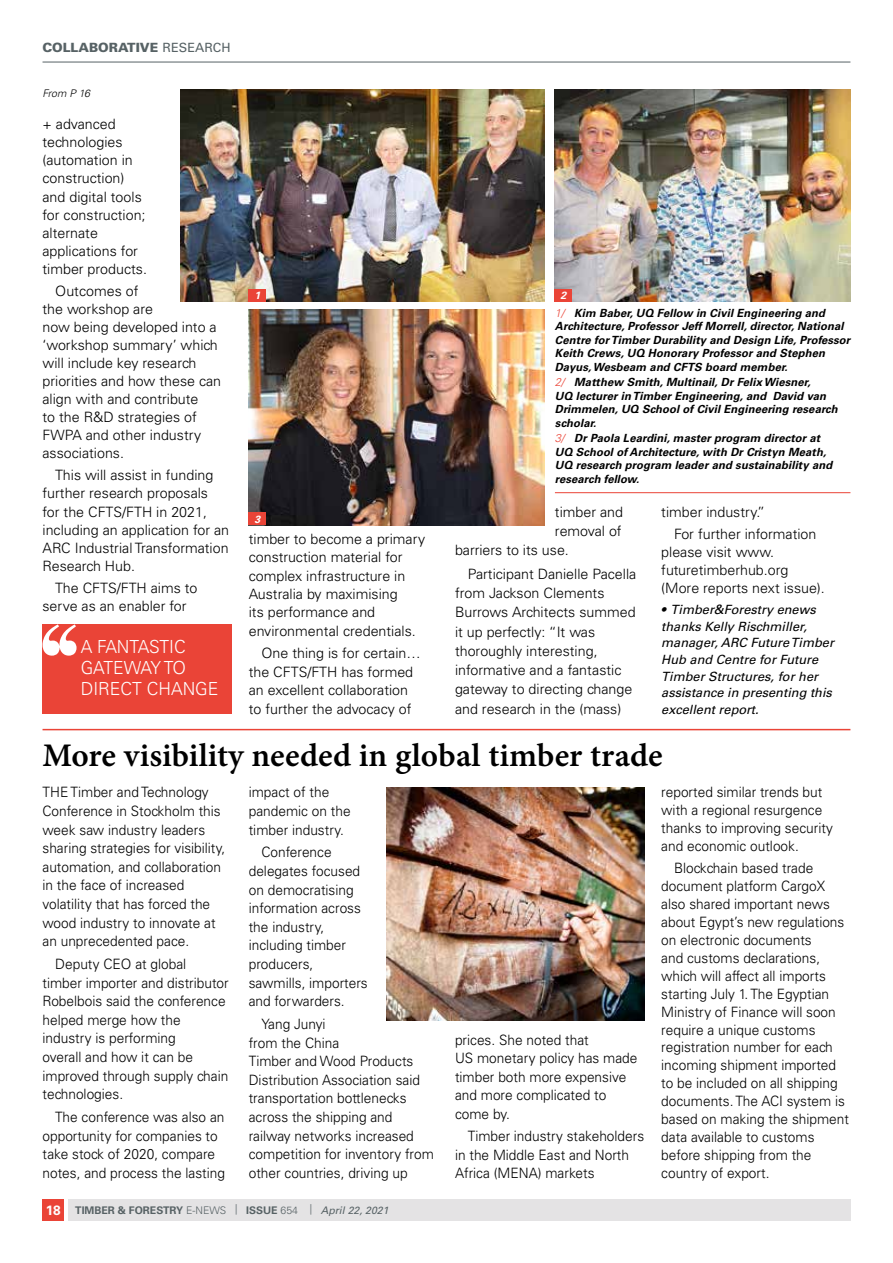
<style>
.page{position:relative;width:893px;height:1263px;background:#fff}
.page>*{position:absolute;margin:0;border:0;box-sizing:border-box;transform-origin:0 0}
.t1{font:33px "Minion Pro Semibold Capt";color:#000}
.t2{font:300 18px/21px "Univers LT Std";color:#fff}
.t3{font:300 14.25px/18.6px "Univers LT Std";color:#000;scale:.96 1}
.t4{font:300 14.25px/18px "Univers LT Std";color:#000}
.t5{font:italic 12.75px/16.6px "Univers LT Std";color:#000}
.t6{font:900 12.75px "Univers LT Std";color:#576265}
.t7{font:italic 700 11.25px/13.5px "Univers LT Std";letter-spacing:.01em;color:#000}
.t8{font:700 10.5px "Univers LT Std";color:#576265}
.t9{font:italic 300 10.5px "Univers LT Std";letter-spacing:-.025em;color:#000}
.t10{font:italic 700 10.5px "Univers LT Std";color:#fff}
.s1{font-weight:400}
.s2{font-weight:300;color:#ea4437}
.s3{font-size:13.5px;color:#fff}
.s4{font-weight:300}
.s5{font-weight:400;font-style:italic}
</style>
<div class="page">
<div style="left:43px;top:1199px;width:21px;height:21px;background:#ea4437"></div>
<div style="left:68px;top:1199px;width:782px;height:21px;background:#e4e3e4"></div>
<hr style="left:43px;top:62px;width:807px;height:1px;background:#576265">
<img style="left:386px;top:787px;width:258px;height:234px">
<img style="left:180px;top:89px;width:364px;height:213px">
<div style="left:249px;top:289px;width:17px;height:13px;background:#ea4437"></div>
<img style="left:555px;top:89px;width:295px;height:213px">
<div style="left:555px;top:289px;width:17px;height:13px;background:#ea4437"></div>
<hr style="left:555px;top:492px;width:295px;height:1px;background:#ea4437">
<img style="left:249px;top:309px;width:295px;height:216px">
<div style="left:249px;top:512px;width:17px;height:13px;background:#ea4437"></div>
<div style="left:43px;top:624px;width:189px;height:90px;background:#ea4437"></div>
<svg style="left:43px;top:624px;width:34px;height:32px"></svg>
<hr style="left:43px;top:729px;width:807px;height:1px;background:#ea4437">
<p class="t6" style="left:43px;top:39px;width:190px">COLLABORATIVE <span class="s1">RESEARCH</span></p>
<p class="t9" style="left:43px;top:87px;width:49px">From P 16</p>
<p class="t4" style="left:43px;top:115px;width:106px">+ advanced technologies (automation in construction) and digital tools for construction; alternate applications for timber products.</p>
<p class="t4" style="left:43px;top:282px;width:180px;text-indent:13px">Outcomes of<br>the workshop are<br>now being developed into a ‘workshop summary’ which will include key research priorities and how these can align with and contribute<br>to the R&amp;D strategies of<br>FWPA and other industry associations.</p>
<p class="t4" style="left:43px;top:466px;width:188px;text-indent:13px">This will assist in funding further research proposals<br>for the CFTS/FTH in 2021, including an application for an<br>ARC Industrial Transformation<br>Research Hub.</p>
<p class="t4" style="left:43px;top:579px;width:157px;text-indent:13px">The CFTS/FTH aims to serve as an enabler for</p>
<p class="t2" style="left:81px;top:636px;width:139px">A FANTASTIC<br>GATEWAY TO<br>DIRECT CHANGE</p>
<p class="t10" style="left:254px;top:289px;width:7px">1</p>
<p class="t10" style="left:560px;top:289px;width:7px">2</p>
<p class="t7" style="left:555px;top:306px;width:297px"><span class="s2">1/</span> Kim Baber, UQ Fellow in Civil Engineering and Architecture, Professor Jeff Morrell, director, National Centre for Timber Durability and Design Life, Professor Keith Crews, UQ Honorary Professor and Stephen Dayus, Wesbeam and CFTS board member.</p>
<p class="t7" style="left:555px;top:376px;width:284px"><span class="s2">2/</span> Matthew Smith, Multinail, Dr Felix Wiesner,<br>UQ lecturer in Timber Engineering, and David van Drimmelen, UQ School of Civil Engineering research scholar.</p>
<p class="t7" style="left:555px;top:432px;width:279px"><span class="s2">3/</span> Dr Paola Leardini, master program director at UQ School of Architecture, with Dr Cristyn Meath, UQ research program leader and sustainability and research fellow.</p>
<p class="t10" style="left:254px;top:513px;width:7px">3</p>
<p class="t4" style="left:555px;top:503px;width:70px">timber and</p>
<p class="t4" style="left:555px;top:522px;width:68px">removal of</p>
<p class="t4" style="left:455px;top:541px;width:115px">barriers to its use.</p>
<p class="t4" style="left:455px;top:564px;width:183px;line-height:19.4px;text-indent:13px">Participant Danielle Pacella from Jackson Clements<br>Burrows Architects summed it up perfectly: “It was thoroughly interesting, informative and a fantastic gateway to directing change and research in the (mass)</p>
<p class="t4" style="left:674px;top:500px;width:144px;line-height:22.4px;text-indent:-13px">timber industry.”<br>For further information</p>
<p class="t4" style="left:661px;top:543px;width:165px">please visit www. futuretimberhub.org (More reports next issue).</p>
<p class="t5" style="left:661px;top:601px;width:174px">• Timber&amp;Forestry enews thanks Kelly Rischmiller, manager, ARC Future Timber<br>Hub and Centre for Future<br>Timber Structures, for her assistance in presenting this excellent report.</p>
<p class="t4" style="left:249px;top:529px;width:178px;line-height:18.5px">timber to become a primary construction material for complex infrastructure in<br>Australia by maximising<br>its performance and environmental credentials.</p>
<p class="t4" style="left:249px;top:644px;width:173px;line-height:18.5px;text-indent:13px">One thing is for certain… the CFTS/FTH has formed an excellent collaboration to further the advocacy of</p>
<h1 class="t1" style="left:43px;top:732px;width:622px">More visibility needed in global timber trade</h1>
<p class="t3" style="left:43px;top:783px;width:192px">THE Timber and Technology<br>Conference in Stockholm this week saw industry leaders sharing strategies for visibility, automation, and collaboration in the face of increased volatility that has forced the wood industry to innovate at an unprecedented pace.</p>
<p class="t3" style="left:43px;top:955px;width:195px;text-indent:13px">Deputy CEO at global timber importer and distributor<br>Robelbois said the conference helped merge how the industry is performing<br>overall and how it can be improved through supply chain technologies.</p>
<p class="t3" style="left:43px;top:1108px;width:192px;text-indent:13px">The conference was also an opportunity for companies to take stock of 2020, compare notes, and process the lasting</p>
<p class="t3" style="left:249px;top:783px;width:108px">impact of the pandemic on the timber industry.</p>
<p class="t3" style="left:249px;top:843px;width:126px;text-indent:13px">Conference delegates focused on democratising information across the industry, including timber producers, sawmills, importers and forwarders.</p>
<p class="t3" style="left:249px;top:1015px;width:194px;text-indent:13px">Yang Junyi<br>from the China<br>Timber and Wood Products<br>Distribution Association said transportation bottlenecks across the shipping and railway networks increased competition for inventory from other countries, driving up</p>
<p class="t8" style="left:46px;top:1204px;width:344px"><span class="s3">18</span> TIMBER &amp; FORESTRY <span class="s4">E-NEWS </span><sup>|</sup> ISSUE <span class="s4">654 </span><sup>|</sup> <span class="s5">April 22, 2021</span></p>
<p class="t3" style="left:455px;top:1030px;width:192px">prices. She noted that<br>US monetary policy has made timber both more expensive and more complicated to come by.</p>
<p class="t3" style="left:455px;top:1127px;width:199px;text-indent:13px">Timber industry stakeholders in the Middle East and North<br>Africa (MENA) markets</p>
<p class="t3" style="left:661px;top:783px;width:180px;line-height:17.9px">reported similar trends but with a regional resurgence thanks to improving security and economic outlook.</p>
<p class="t3" style="left:661px;top:859px;width:197px;line-height:17.9px;text-indent:13px">Blockchain based trade document platform CargoX also shared important news about Egypt’s new regulations on electronic documents<br>and customs declarations, which will affect all imports starting July 1. The Egyptian<br>Ministry of Finance will soon require a unique customs registration number for each incoming shipment imported to be included on all shipping documents. The ACI system is based on making the shipment data available to customs before shipping from the country of export.</p>
</div>
